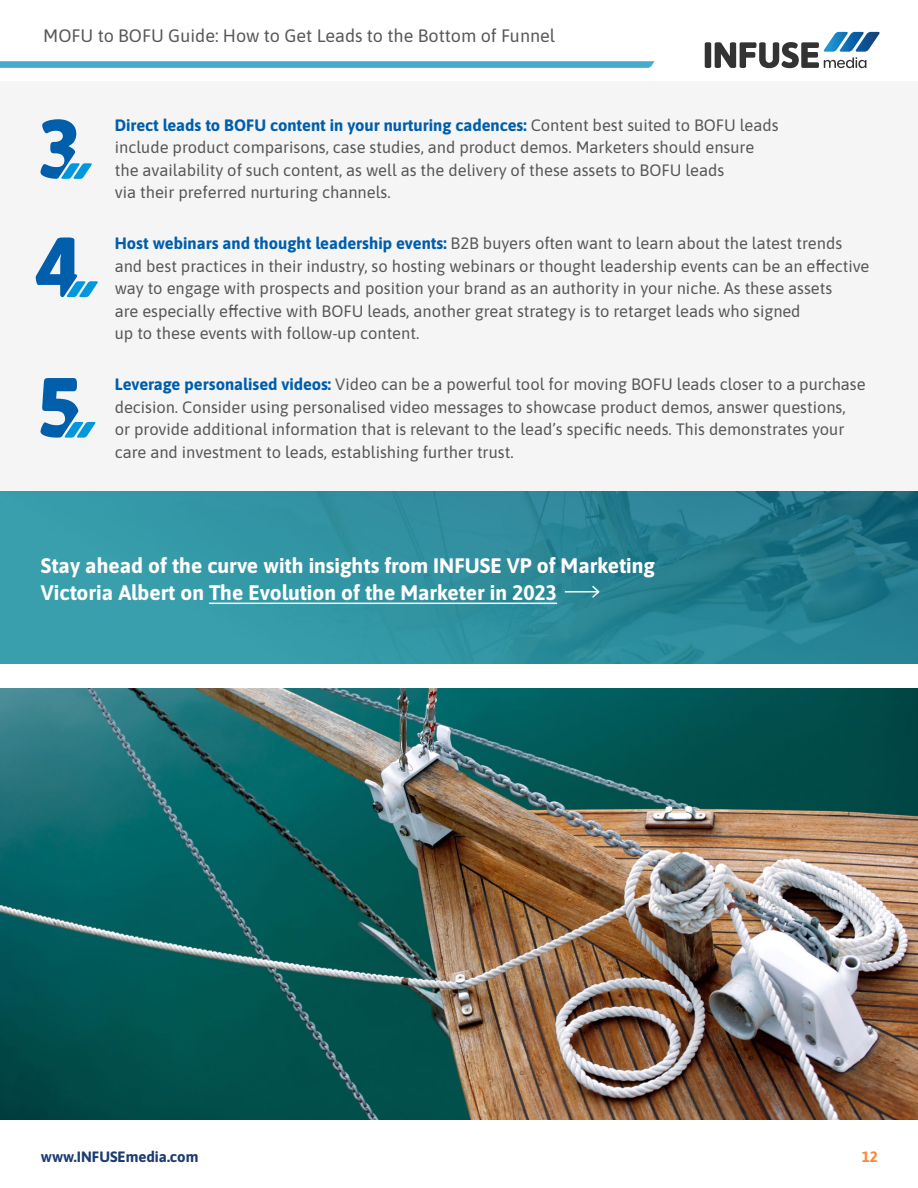
<style>
.page{position:relative;width:918px;height:1188px;background:#fff}
.page>*{position:absolute;margin:0;border:0;box-sizing:border-box;transform-origin:0 0}
.t1{font:700 21px/27px "Asap";color:#fff}
.t2{font:18px "Asap";color:#585856}
.t3{font:16.5px/22.5px "Asap";color:#575756}
.t4{font:700 15px "Asap";color:#1c3d70}
.t5{font:700 15px "Asap";color:#fe8636}
.s1{font-weight:700;color:#005eab}
</style>
<div class="page">
<svg style="left:0;top:61px;width:655px;height:7px;background:#4fb0ce"></svg>
<div style="left:0;top:81px;width:918px;height:574px;background:#f5f5f5"></div>
<img style="left:0;top:492px;width:918px;height:172px">
<hr style="left:209px;top:603px;width:348px;height:1px;background:#fff">
<hr style="left:565px;top:591px;width:34px;height:2px;background:#fff">
<svg style="left:590px;top:584px;width:11px;height:15px"></svg>
<img style="left:0;top:689px;width:918px;height:431px">
<svg style="left:40px;top:119px;width:52px;height:60px"></svg>
<svg style="left:36px;top:237px;width:62px;height:60px"></svg>
<svg style="left:41px;top:378px;width:55px;height:60px"></svg>
<svg style="left:705px;top:32px;width:175px;height:36px"></svg>
<p class="t2" style="left:43px;top:23px;width:513px">MOFU to BOFU Guide: How to Get Leads to the Bottom of Funnel</p>
<p class="t3" style="left:115px;top:113px;width:665px"><span class="s1">Direct leads to BOFU content in your nurturing cadences:</span> Content best suited to BOFU leads include product comparisons, case studies, and product demos. Marketers should ensure the availability of such content, as well as the delivery of these assets to BOFU leads<br>via their preferred nurturing channels.</p>
<p class="t3" style="left:115px;top:231px;width:756px"><span class="s1">Host webinars and thought leadership events:</span> B2B buyers often want to learn about the latest trends and best practices in their industry, so hosting webinars or thought leadership events can be an effective way to engage with prospects and position your brand as an authority in your niche. As these assets<br>are especially effective with BOFU leads, another great strategy is to retarget leads who signed<br>up to these events with follow-up content.</p>
<p class="t3" style="left:115px;top:372px;width:752px"><span class="s1">Leverage personalised videos:</span> Video can be a powerful tool for moving BOFU leads closer to a purchase decision. Consider using personalised video messages to showcase product demos, answer questions,<br>or provide additional information that is relevant to the lead’s specific needs. This demonstrates your care and investment to leads, establishing further trust.</p>
<p class="t1" style="left:41px;top:551px;width:616px">Stay ahead of the curve with insights from INFUSE VP of Marketing<br>Victoria Albert on The Evolution of the Marketer in 2023</p>
<p class="t4" style="left:41px;top:1146px;width:159px">www.INFUSEmedia.com</p>
<p class="t5" style="left:862px;top:1146px;width:18px">12</p>
</div>
